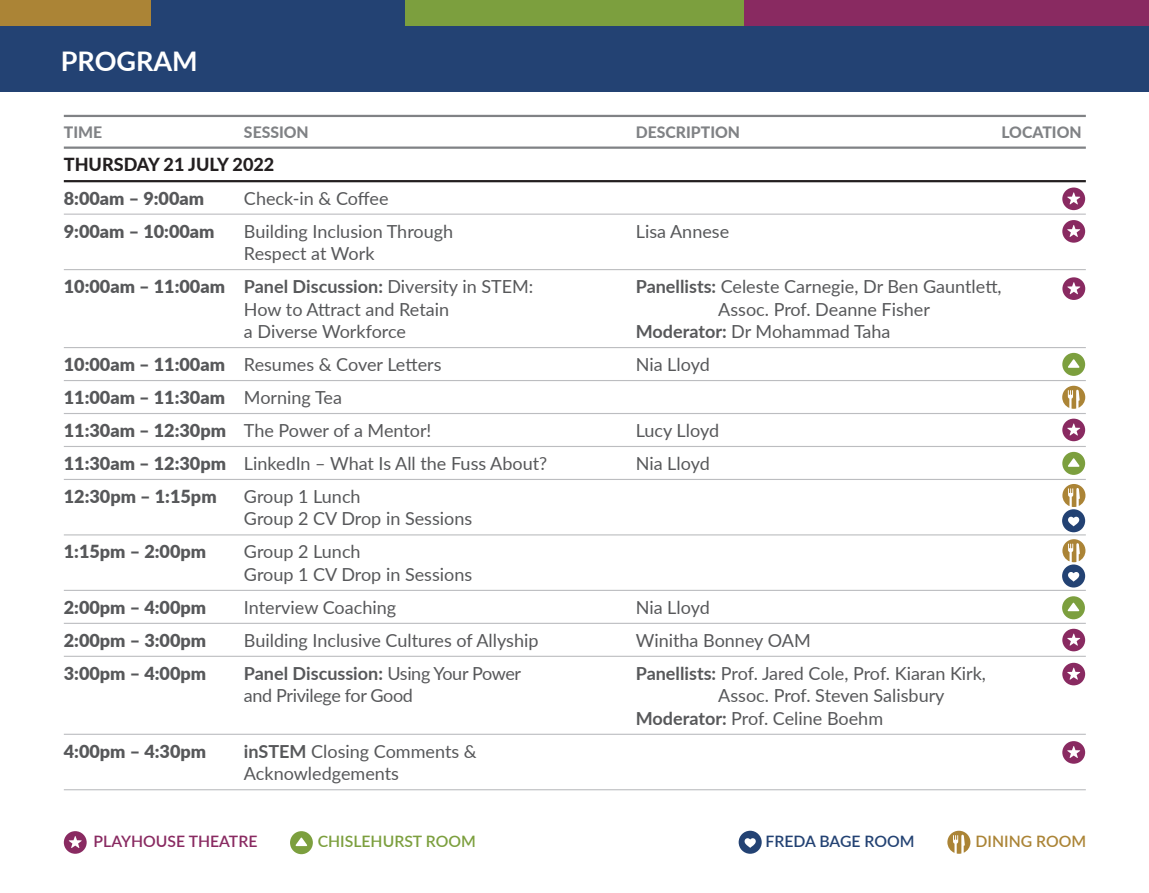
<style>
.page{position:relative;width:1149px;height:893px;background:#fff}
.page>*{position:absolute;margin:0;border:0;box-sizing:border-box;transform-origin:0 0}
.t1{font:700 27px "Lato";color:#fff}
.t2{font:18px/22.5px "Lato";color:#57585a}
.t3{font:900 18px/32.9px "Lato";color:#57585a}
.t4{font:700 18px "Lato";color:#57585a}
.t5{font:18px "Lato";letter-spacing:-.02em;color:#57585a}
.t6{font:800 18px "Lato";color:#231f20}
.t7{font:800 15.75px "Lato";color:#808285}
.t8{font:600 15.75px "Lato";color:#892a61}
.t9{font:600 15.75px "Lato";color:#7c9f3e}
.t10{font:600 15.75px "Lato";color:#234273}
.t11{font:600 15.75px "Lato";color:#ab8436}
.s1{font-weight:900}
.s2{font-weight:700}
.s3{font-weight:400}
</style>
<div class="page">
<div style="left:0;top:0;width:1148px;height:92px;background:#234273"></div>
<div style="left:405px;top:0;width:338px;height:26px;background:#7c9f3e"></div>
<div style="left:743px;top:0;width:405px;height:26px;background:#892a61"></div>
<div style="left:0;top:0;width:150px;height:26px;background:#ab8436"></div>
<hr style="left:64px;top:590px;width:1021px;height:1px;background:#bcbdc0">
<hr style="left:64px;top:623px;width:1021px;height:1px;background:#bcbdc0">
<hr style="left:64px;top:734px;width:1021px;height:1px;background:#bcbdc0">
<hr style="left:64px;top:789px;width:1021px;height:1px;background:#bcbdc0">
<hr style="left:64px;top:214px;width:1021px;height:1px;background:#bcbdc0">
<hr style="left:64px;top:269px;width:1021px;height:1px;background:#bcbdc0">
<hr style="left:64px;top:347px;width:1021px;height:1px;background:#bcbdc0">
<hr style="left:64px;top:380px;width:1021px;height:1px;background:#bcbdc0">
<hr style="left:64px;top:413px;width:1021px;height:1px;background:#bcbdc0">
<hr style="left:64px;top:446px;width:1021px;height:1px;background:#bcbdc0">
<hr style="left:64px;top:479px;width:1021px;height:1px;background:#bcbdc0">
<hr style="left:64px;top:534px;width:1021px;height:1px;background:#bcbdc0">
<hr style="left:64px;top:656px;width:1021px;height:1px;background:#bcbdc0">
<hr style="left:64px;top:180px;width:1021px;height:2px;background:#231f20">
<hr style="left:64px;top:115px;width:1021px;height:2px;background:#808285">
<hr style="left:64px;top:147px;width:1021px;height:2px;background:#808285">
<svg style="left:1062px;top:188px;width:22px;height:22px"></svg>
<svg style="left:1062px;top:220px;width:22px;height:23px"></svg>
<svg style="left:1062px;top:277px;width:22px;height:23px"></svg>
<svg style="left:1062px;top:419px;width:22px;height:22px"></svg>
<svg style="left:1062px;top:629px;width:22px;height:22px"></svg>
<svg style="left:1062px;top:663px;width:22px;height:22px"></svg>
<svg style="left:1062px;top:741px;width:22px;height:23px"></svg>
<svg style="left:64px;top:831px;width:23px;height:23px"></svg>
<svg style="left:1062px;top:452px;width:22px;height:23px"></svg>
<svg style="left:1062px;top:353px;width:22px;height:23px"></svg>
<svg style="left:1062px;top:596px;width:22px;height:23px"></svg>
<svg style="left:290px;top:831px;width:23px;height:23px"></svg>
<svg style="left:1062px;top:386px;width:22px;height:23px"></svg>
<svg style="left:1062px;top:484px;width:23px;height:48px"></svg>
<svg style="left:1062px;top:539px;width:23px;height:48px"></svg>
<svg style="left:738px;top:831px;width:23px;height:23px"></svg>
<svg style="left:947px;top:831px;width:23px;height:23px"></svg>
<h1 class="t1" style="left:61px;top:42px;width:138px">PROGRAM</h1>
<p class="t7" style="left:64px;top:120px;width:40px">TIME</p>
<p class="t7" style="left:244px;top:120px;width:66px">SESSION</p>
<p class="t7" style="left:635px;top:120px;width:106px">DESCRIPTION</p>
<p class="t7" style="left:1001px;top:120px;width:82px">LOCATION</p>
<p class="t6" style="left:64px;top:151px;width:212px">THURSDAY 21 JULY 2022</p>
<p class="t3" style="left:64px;top:181px;width:142px">8:00am – 9:00am</p>
<p class="t2" style="left:244px;top:186px;width:146px">Check-in &amp; Coffee</p>
<p class="t3" style="left:64px;top:214px;width:152px">9:00am – 10:00am</p>
<p class="t2" style="left:244px;top:219px;width:211px">Building Inclusion Through</p>
<p class="t2" style="left:635px;top:219px;width:95px">Lisa Annese</p>
<p class="t2" style="left:64px;top:236px;width:471px;line-height:32.9px;text-indent:180px">Respect at Work<br><span class="s1">10:00am – 11:00am</span> <span class="s2">Panel Discussion:</span> Diversity in STEM:</p>
<p class="t2" style="left:635px;top:275px;width:367px"><span class="s2">Panellists:</span> Celeste Carnegie, Dr Ben Gauntlett,</p>
<p class="t2" style="left:244px;top:297px;width:207px">How to Attract and Retain</p>
<p class="t2" style="left:718px;top:297px;width:213px">Assoc. Prof. Deanne Fisher</p>
<p class="t2" style="left:244px;top:320px;width:163px">a Diverse Workforce</p>
<p class="t2" style="left:635px;top:320px;width:256px"><span class="s2">Moderator:</span> Dr Mohammad Taha</p>
<p class="t2" style="left:64px;top:352px;width:379px"><span class="s1">10:00am – 11:00am</span> Resumes &amp; Cover Letters</p>
<p class="t2" style="left:635px;top:352px;width:75px">Nia Lloyd</p>
<p class="t3" style="left:64px;top:380px;width:369px">11:00am – 11:30am <span class="s3">Morning Tea<br></span>11:30am – 12:30pm <span class="s3">The Power of a Mentor!</span></p>
<p class="t2" style="left:635px;top:418px;width:85px">Lucy Lloyd</p>
<p class="t2" style="left:64px;top:451px;width:485px"><span class="s1">11:30am – 12:30pm</span> LinkedIn – What Is All the Fuss About?</p>
<p class="t2" style="left:635px;top:451px;width:75px">Nia Lloyd</p>
<p class="t3" style="left:64px;top:479px;width:154px">12:30pm – 1:15pm</p>
<p class="t2" style="left:244px;top:484px;width:230px">Group 1 Lunch<br>Group 2 CV Drop in Sessions</p>
<p class="t3" style="left:64px;top:535px;width:144px">1:15pm – 2:00pm</p>
<p class="t2" style="left:244px;top:540px;width:230px">Group 2 Lunch<br>Group 1 CV Drop in Sessions</p>
<p class="t3" style="left:64px;top:590px;width:144px">2:00pm – 4:00pm</p>
<p class="t2" style="left:244px;top:595px;width:154px">Interview Coaching</p>
<p class="t2" style="left:635px;top:595px;width:75px">Nia Lloyd</p>
<p class="t3" style="left:64px;top:623px;width:144px">2:00pm – 3:00pm</p>
<p class="t2" style="left:244px;top:628px;width:296px">Building Inclusive Cultures of Allyship</p>
<p class="t2" style="left:635px;top:628px;width:176px">Winitha Bonney OAM</p>
<p class="t3" style="left:64px;top:656px;width:144px">3:00pm – 4:00pm</p>
<p class="t4" style="left:244px;top:660px;width:278px">Panel Discussion: <span class="s3">Using Your Power</span></p>
<p class="t2" style="left:635px;top:661px;width:351px"><span class="s2">Panellists:</span> Prof. Jared Cole, Prof. Kiaran Kirk,</p>
<p class="t5" style="left:244px;top:683px;width:170px">and Privilege for Good</p>
<p class="t2" style="left:635px;top:684px;width:310px;text-indent:82px">Assoc. Prof. Steven Salisbury<br><span class="s2">Moderator:</span> Prof. Celine Boehm</p>
<p class="t3" style="left:64px;top:734px;width:144px">4:00pm – 4:30pm</p>
<p class="t2" style="left:244px;top:739px;width:234px"><span class="s2">inSTEM</span> Closing Comments &amp;<br>Acknowledgements</p>
<p class="t8" style="left:94px;top:830px;width:165px">PLAYHOUSE THEATRE</p>
<p class="t9" style="left:317px;top:830px;width:160px">CHISLEHURST ROOM</p>
<p class="t10" style="left:765px;top:830px;width:150px">FREDA BAGE ROOM</p>
<p class="t11" style="left:975px;top:830px;width:112px">DINING ROOM</p>
</div>
